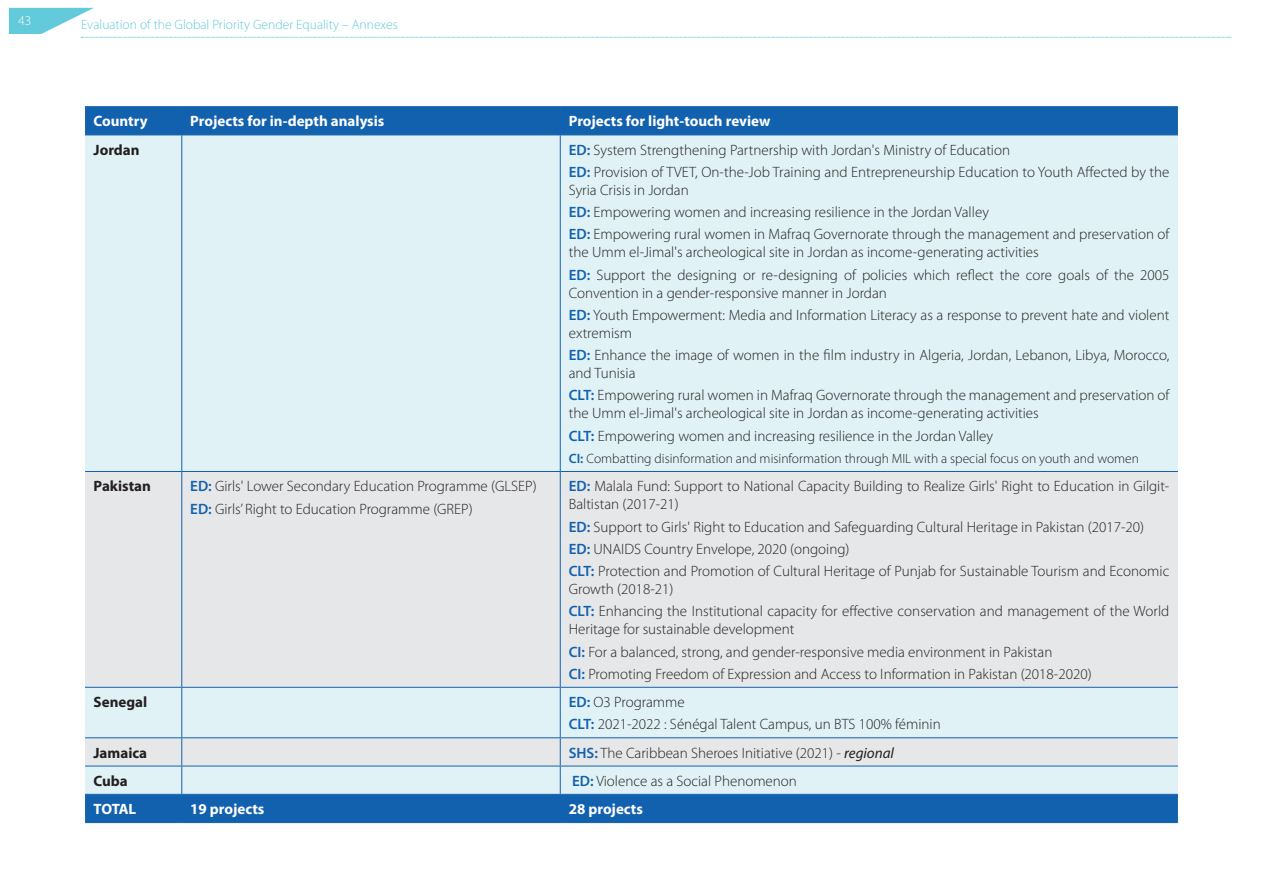
<style>
.page{position:relative;width:1263px;height:893px;background:#fff}
.page>*{position:absolute;margin:0;border:0;box-sizing:border-box;transform-origin:0 0}
._03-Texte_margin_imb{font:300 15px/18px "Myriad Pro";color:#231f20}
._03-Texte_margin{font:700 15px "Myriad Pro";color:#fff}
._03-Texte_margin-2{font:700 15px "Myriad Pro";color:#231f20}
._03-Texte_margin_imb-2{font:700 15px "Myriad Pro";color:#fff}
._03-Texte_margin_imb-3{font:300 13.5px "Myriad Pro";color:#231f20}
.t1{font:300 13.5px "Myriad Pro";color:#62cada}
.t2{font:300 13.5px "Myriad Pro";color:#fff}
.s1{font-weight:600;color:#1261ae}
.s2{font-weight:400;font-style:italic}
</style>
<div class="page">
<svg style="left:9px;top:8px;width:1222px;height:30px"></svg>
<div style="left:85px;top:107px;width:1093px;height:715px;background:#1261ae"></div>
<div style="left:85px;top:136px;width:1093px;height:658px;background:#e0f2f6"></div>
<svg style="left:85px;top:472px;width:1093px;height:294px;fill:#e6e7e9"></svg>
<hr style="left:85px;top:106px;width:97px;height:1px;background:#1261ae">
<hr style="left:182px;top:106px;width:378px;height:1px;background:#1261ae">
<svg style="left:181px;top:107px;width:1px;height:28px"></svg>
<hr style="left:560px;top:106px;width:618px;height:1px;background:#1261ae">
<svg style="left:560px;top:107px;width:1px;height:28px"></svg>
<hr style="left:85px;top:135px;width:97px;height:1px;background:#1261ae">
<hr style="left:182px;top:135px;width:378px;height:1px;background:#1261ae">
<hr style="left:560px;top:135px;width:618px;height:1px;background:#1261ae">
<hr style="left:181px;top:135px;width:1px;height:336px;background:#1261ae">
<hr style="left:560px;top:135px;width:1px;height:336px;background:#1261ae">
<hr style="left:85px;top:471px;width:97px;height:1px;background:#1261ae">
<hr style="left:182px;top:471px;width:378px;height:1px;background:#1261ae">
<hr style="left:181px;top:472px;width:1px;height:215px;background:#1261ae">
<hr style="left:560px;top:471px;width:618px;height:1px;background:#1261ae">
<hr style="left:560px;top:472px;width:1px;height:215px;background:#1261ae">
<hr style="left:85px;top:687px;width:97px;height:1px;background:#1261ae">
<hr style="left:182px;top:687px;width:378px;height:1px;background:#1261ae">
<hr style="left:181px;top:688px;width:1px;height:49px;background:#1261ae">
<hr style="left:560px;top:687px;width:618px;height:1px;background:#1261ae">
<hr style="left:560px;top:688px;width:1px;height:49px;background:#1261ae">
<hr style="left:85px;top:737px;width:97px;height:1px;background:#1261ae">
<hr style="left:182px;top:737px;width:378px;height:1px;background:#1261ae">
<hr style="left:560px;top:737px;width:618px;height:1px;background:#1261ae">
<hr style="left:85px;top:766px;width:97px;height:1px;background:#1261ae">
<hr style="left:182px;top:766px;width:378px;height:1px;background:#1261ae">
<hr style="left:560px;top:766px;width:618px;height:1px;background:#1261ae">
<svg style="left:181px;top:738px;width:1px;height:84px"></svg>
<svg style="left:560px;top:738px;width:1px;height:84px"></svg>
<hr style="left:85px;top:794px;width:97px;height:1px;background:#1261ae">
<hr style="left:182px;top:794px;width:378px;height:1px;background:#1261ae">
<hr style="left:560px;top:794px;width:618px;height:1px;background:#1261ae">
<hr style="left:85px;top:822px;width:97px;height:1px;background:#1261ae">
<hr style="left:182px;top:822px;width:378px;height:1px;background:#1261ae">
<hr style="left:560px;top:822px;width:618px;height:1px;background:#1261ae">
<p class="t2" style="left:18px;top:12px;width:15px">43</p>
<p class="t1" style="left:81px;top:16px;width:318px">Evaluation of the Global Priority Gender Equality – Annexes</p>
<p class="_03-Texte_margin" style="left:94px;top:112px;width:56px">Country</p>
<p class="_03-Texte_margin" style="left:190px;top:112px;width:196px">Projects for in-depth analysis</p>
<p class="_03-Texte_margin" style="left:569px;top:112px;width:203px">Projects for light-touch review</p>
<p class="_03-Texte_margin-2" style="left:94px;top:140px;width:48px">Jordan</p>
<p class="_03-Texte_margin_imb" style="left:569px;top:141px;width:443px"><span class="s1">ED:</span> System Strengthening Partnership with Jordan's Ministry of Education</p>
<p class="_03-Texte_margin_imb" style="left:569px;top:163px;width:602px"><span class="s1">ED:</span> Provision of TVET, On-the-Job Training and Entrepreneurship Education to Youth Affected by the<br>Syria Crisis in Jordan</p>
<p class="_03-Texte_margin_imb" style="left:569px;top:203px;width:422px"><span class="s1">ED:</span> Empowering women and increasing resilience in the Jordan Valley</p>
<p class="_03-Texte_margin_imb" style="left:569px;top:225px;width:602px"><span class="s1">ED:</span> Empowering rural women in Mafraq Governorate through the management and preservation of the Umm el-Jimal's archeological site in Jordan as income-generating activities</p>
<p class="_03-Texte_margin_imb" style="left:569px;top:266px;width:602px"><span class="s1">ED:</span> Support the designing or re-designing of policies which reflect the core goals of the 2005<br>Convention in a gender-responsive manner in Jordan</p>
<p class="_03-Texte_margin_imb" style="left:569px;top:306px;width:602px"><span class="s1">ED:</span> Youth Empowerment: Media and Information Literacy as a response to prevent hate and violent extremism</p>
<p class="_03-Texte_margin_imb" style="left:569px;top:346px;width:602px"><span class="s1">ED:</span> Enhance the image of women in the film industry in Algeria, Jordan, Lebanon, Libya, Morocco, and Tunisia</p>
<p class="_03-Texte_margin_imb" style="left:569px;top:386px;width:602px"><span class="s1">CLT:</span> Empowering rural women in Mafraq Governorate through the management and preservation of the Umm el-Jimal's archeological site in Jordan as income-generating activities</p>
<p class="_03-Texte_margin_imb" style="left:569px;top:427px;width:426px"><span class="s1">CLT:</span> Empowering women and increasing resilience in the Jordan Valley</p>
<p class="_03-Texte_margin_imb-3" style="left:569px;top:450px;width:572px"><span class="s1">CI:</span> Combatting disinformation and misinformation through MIL with a special focus on youth and women</p>
<p class="_03-Texte_margin-2" style="left:94px;top:476px;width:59px">Pakistan</p>
<p class="_03-Texte_margin_imb" style="left:190px;top:477px;width:348px"><span class="s1">ED:</span> Girls' Lower Secondary Education Programme (GLSEP)</p>
<p class="_03-Texte_margin_imb" style="left:190px;top:499px;width:284px"><span class="s1">ED:</span> Girls’ Right to Education Programme (GREP)</p>
<p class="_03-Texte_margin_imb" style="left:569px;top:477px;width:602px"><span class="s1">ED:</span> Malala Fund: Support to National Capacity Building to Realize Girls' Right to Education in Gilgit-<br>Baltistan (2017-21)</p>
<p class="_03-Texte_margin_imb" style="left:569px;top:517px;width:577px"><span class="s1">ED:</span> Support to Girls' Right to Education and Safeguarding Cultural Heritage in Pakistan (2017-20)</p>
<p class="_03-Texte_margin_imb" style="left:569px;top:540px;width:282px"><span class="s1">ED:</span> UNAIDS Country Envelope, 2020 (ongoing)</p>
<p class="_03-Texte_margin_imb" style="left:569px;top:562px;width:602px"><span class="s1">CLT:</span> Protection and Promotion of Cultural Heritage of Punjab for Sustainable Tourism and Economic<br>Growth (2018-21)</p>
<p class="_03-Texte_margin_imb" style="left:569px;top:602px;width:602px"><span class="s1">CLT:</span> Enhancing the Institutional capacity for effective conservation and management of the World<br>Heritage for sustainable development</p>
<p class="_03-Texte_margin_imb" style="left:569px;top:642px;width:485px"><span class="s1">CI:</span> For a balanced, strong, and gender-responsive media environment in Pakistan</p>
<p class="_03-Texte_margin_imb" style="left:569px;top:665px;width:524px"><span class="s1">CI:</span> Promoting Freedom of Expression and Access to Information in Pakistan (2018-2020)</p>
<p class="_03-Texte_margin-2" style="left:94px;top:692px;width:55px">Senegal</p>
<p class="_03-Texte_margin_imb" style="left:569px;top:693px;width:118px"><span class="s1">ED:</span> O3 Programme</p>
<p class="_03-Texte_margin_imb" style="left:569px;top:715px;width:373px"><span class="s1">CLT:</span> 2021-2022 : Sénégal Talent Campus, un BTS 100% féminin</p>
<p class="_03-Texte_margin-2" style="left:94px;top:743px;width:55px">Jamaica</p>
<p class="_03-Texte_margin_imb" style="left:569px;top:743px;width:327px"><span class="s1">SHS:</span> The Caribbean Sheroes Initiative (2021) - <span class="s2">regional</span></p>
<p class="_03-Texte_margin-2" style="left:94px;top:771px;width:36px">Cuba</p>
<p class="_03-Texte_margin_imb" style="left:572px;top:772px;width:226px"><span class="s1">ED:</span> Violence as a Social Phenomenon</p>
<p class="_03-Texte_margin" style="left:94px;top:799px;width:44px">TOTAL</p>
<p class="_03-Texte_margin_imb-2" style="left:190px;top:799px;width:76px">19 projects</p>
<p class="_03-Texte_margin_imb-2" style="left:569px;top:799px;width:76px">28 projects</p>
</div>
